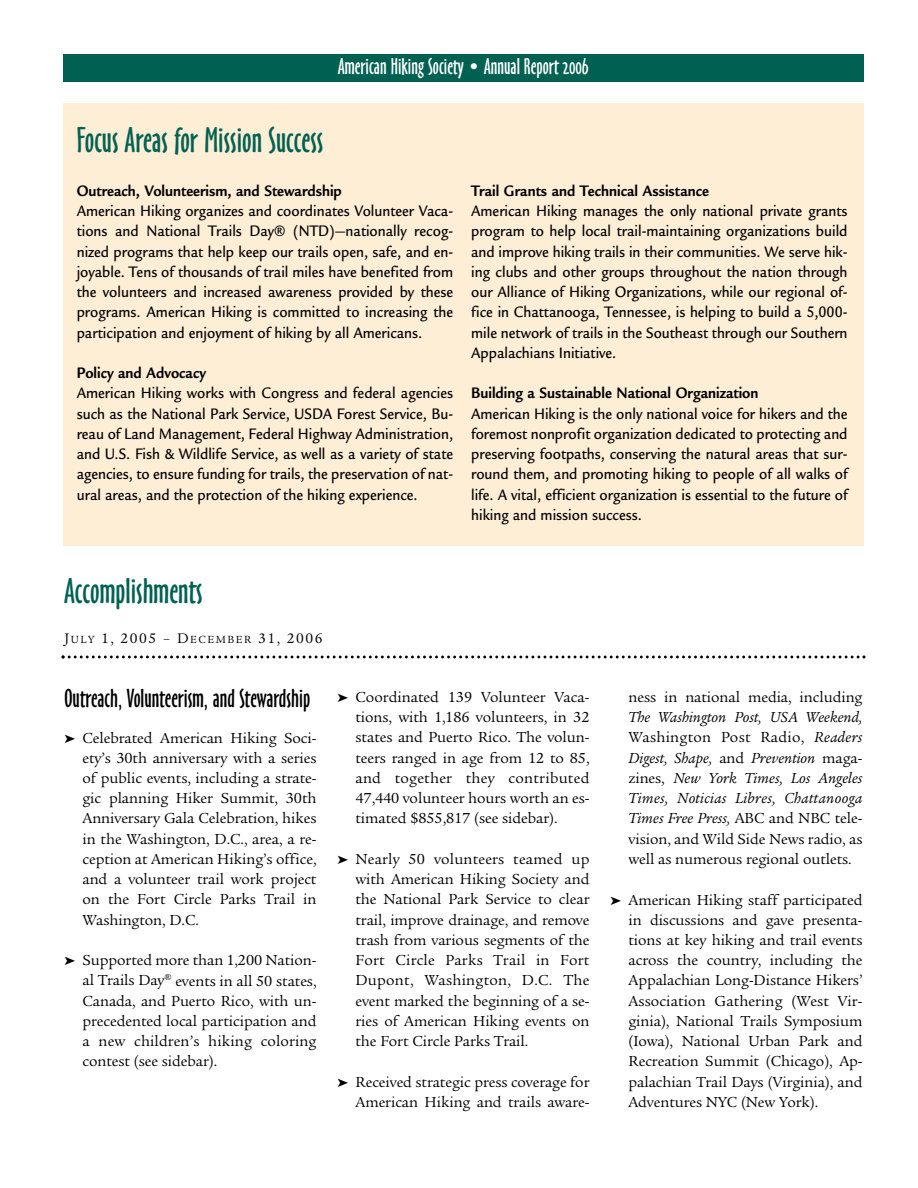
<style>
.page{position:relative;width:918px;height:1188px;background:#fff}
.page>*{position:absolute;margin:0;border:0;box-sizing:border-box;transform-origin:0 0}
.t1{font:33px "Oz Handicraft BT";color:#006152}
.t2{font:24px "Oz Handicraft BT";color:#000}
.t3{font:21px "Oz Handicraft BT";color:#fff}
.t4{font:500 16.5px/20.2px "Legacy Sans";color:#000;text-align:justify;scale:.9 1}
.t5{font:700 16.5px "Legacy Sans";color:#000;scale:.9 1}
.t6{font:15.75px/20.2px "Legacy Serif";letter-spacing:-.005em;color:#000;text-align:justify}
.t7{font:italic 15.75px/20.2px "Legacy Serif";letter-spacing:.02em;color:#000;text-align:justify}
.t8{font:15px "Legacy Serif";letter-spacing:.105em;color:#000}
.s1{font-size:11.25px}
.s2{font-style:normal}
</style>
<div class="page">
<div style="left:63px;top:104px;width:801px;height:442px;background:#ffeed6"></div>
<div style="left:63px;top:54px;width:801px;height:28px;background:#006152"></div>
<svg style="left:62px;top:656px;width:804px;height:2px"></svg>
<h3 class="t3" style="left:338px;top:59px;width:252px">American Hiking Society • Annual Report 2006</h3>
<h1 class="t1" style="left:77px;top:129px;width:248px">Focus Areas for Mission Success</h1>
<p class="t5" style="left:77px;top:184px;width:296px">Outreach, Volunteerism, and Stewardship</p>
<p class="t4" style="left:77px;top:202px;width:420px">American Hiking organizes and coordinates Volunteer Vaca&shy;tions and National Trails Day® (NTD)—nationally recog&shy;nized programs that help keep our trails open, safe, and en&shy;joyable. Tens of thousands of trail miles have benefited from the volunteers and increased awareness provided by these programs. American Hiking is committed to increasing the participation and enjoyment of hiking by all Americans.</p>
<p class="t5" style="left:77px;top:367px;width:145px">Policy and Advocacy</p>
<p class="t4" style="left:77px;top:385px;width:420px">American Hiking works with Congress and federal agencies such as the National Park Service, USDA Forest Service, Bu&shy;reau of Land Management, Federal Highway Administration, and U.S. Fish &amp; Wildlife Service, as well as a variety of state agencies, to ensure funding for trails, the preservation of nat&shy;ural areas, and the protection of the hiking experience.</p>
<p class="t5" style="left:471px;top:184px;width:266px">Trail Grants and Technical Assistance</p>
<p class="t4" style="left:471px;top:202px;width:420px">American Hiking manages the only national private grants program to help local trail-maintaining organizations build and improve hiking trails in their communities. We serve hik&shy;ing clubs and other groups throughout the nation through our Alliance of Hiking Organizations, while our regional of&shy;fice in Chattanooga, Tennessee, is helping to build a 5,000- mile network of trails in the Southeast through our Southern Appalachians Initiative.</p>
<p class="t5" style="left:471px;top:387px;width:321px">Building a Sustainable National Organization</p>
<p class="t4" style="left:471px;top:405px;width:420px">American Hiking is the only national voice for hikers and the foremost nonprofit organization dedicated to protecting and preserving footpaths, conserving the natural areas that sur&shy;round them, and promoting hiking to people of all walks of life. A vital, efficient organization is essential to the future of hiking and mission success.</p>
<h1 class="t1" style="left:64px;top:579px;width:140px">Accomplishments</h1>
<p class="t8" style="left:64px;top:633px;width:260px">J<span class="s1">ULY</span> 1, 2005 – D<span class="s1">ECEMBER</span> 31, 2006</p>
<h2 class="t2" style="left:64px;top:690px;width:247px">Outreach, Volunteerism, and Stewardship</h2>
<p class="t6" style="left:82px;top:729px;width:236px;text-indent:-18px">➤ Celebrated American Hiking Soci&shy;ety’s 30th anniversary with a series of public events, including a strate&shy;gic planning Hiker Summit, 30th Anniversary Gala Celebration, hikes in the Washington, D.C., area, a re&shy;ception at American Hiking’s office, and a volunteer trail work project on the Fort Circle Parks Trail in Washington, D.C.</p>
<p class="t6" style="left:82px;top:952px;width:236px;text-indent:-18px">➤ Supported more than 1,200 Nation&shy;al Trails Day<sup>®</sup> events in all 50 states, Canada, and Puerto Rico, with un&shy;precedented local participation and a new children’s hiking coloring contest (see sidebar).</p>
<p class="t6" style="left:356px;top:688px;width:236px;text-indent:-18px">➤ Coordinated 139 Volunteer Vaca&shy;tions, with 1,186 volunteers, in 32 states and Puerto Rico. The volun&shy;teers ranged in age from 12 to 85, and together they contributed 47,440 volunteer hours worth an es&shy;timated $855,817 (see sidebar).</p>
<p class="t6" style="left:356px;top:850px;width:236px;text-indent:-18px">➤ Nearly 50 volunteers teamed up with American Hiking Society and the National Park Service to clear trail, improve drainage, and remove trash from various segments of the Fort Circle Parks Trail in Fort Dupont, Washington, D.C. The event marked the beginning of a se&shy;ries of American Hiking events on the Fort Circle Parks Trail.</p>
<p class="t6" style="left:338px;top:1073px;width:254px;text-align:right">➤ Received strategic press coverage for<br>American Hiking and trails aware-</p>
<p class="t6" style="left:628px;top:688px;width:236px">ness in national media, including</p>
<p class="t7" style="left:628px;top:709px;width:236px">The Washington Post, USA Weekend, <span class="s2">Washington Post Radio,</span> Readers Digest, Shape, <span class="s2">and</span> Prevention <span class="s2">maga&shy;zines,</span> New York Times, Los Angeles Times, Noticias Libres, Chattanooga Times Free Press, <span class="s2">ABC and NBC tele&shy;vision, and Wild Side News radio, as well as numerous regional outlets.</span></p>
<p class="t6" style="left:628px;top:891px;width:236px;text-indent:-18px">➤ American Hiking staff participated in discussions and gave presenta&shy;tions at key hiking and trail events across the country, including the Appalachian Long-Distance Hikers’ Association Gathering (West Vir&shy;ginia), National Trails Symposium (Iowa), National Urban Park and Recreation Summit (Chicago), Ap&shy;palachian Trail Days (Virginia), and Adventures NYC (New York).</p>
</div>
